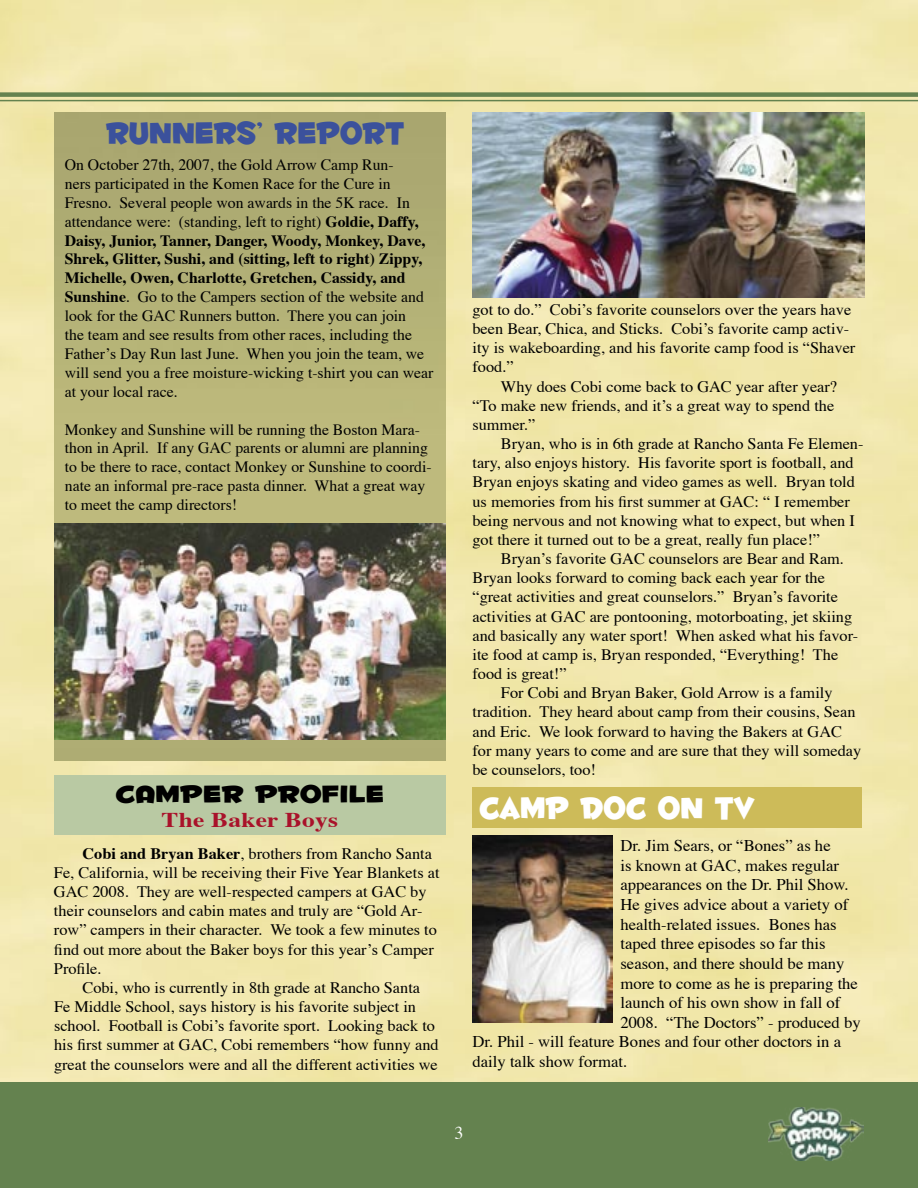
<style>
.page{position:relative;width:918px;height:1188px;background:#fff}
.page>*{position:absolute;margin:0;border:0;box-sizing:border-box;transform-origin:0 0}
.t1{font:36px "Fontdinerdotcom Huggable";color:#3b519c}
.t2{font:36px "Fontdinerdotcom Huggable";color:#fff}
.t3{font:28.5px "Fontdinerdotcom Huggable";letter-spacing:.01em;color:#000;scale:1.21 1}
.t4{font:700 21px "Times";letter-spacing:.01em;color:#a9122a;scale:1.21 1}
.t5{font:18px "Times";color:#fff}
.t6{font:16.35px "Times";color:#000}
.t7{font:15.9px/19.2px "Times";color:#000}
.t8{font:15.75px/18.9px "Times";color:#000}
.s1{font-weight:700}
</style>
<div class="page">
<img style="left:0;top:0;width:918px;height:1082px">
<div style="left:0;top:92px;width:918px;height:5px;background:#64824f"></div>
<hr style="left:0;top:100px;width:918px;height:1px;background:#64824f">
<img style="left:54px;top:112px;width:392px;height:648px">
<div style="left:54px;top:775px;width:392px;height:59px;background:#b9c9a3"></div>
<div style="left:0;top:1082px;width:918px;height:106px;background:#64824f"></div>
<img style="left:768px;top:1107px;width:96px;height:54px">
<img style="left:54px;top:524px;width:391px;height:216px">
<img style="left:472px;top:112px;width:392px;height:185px">
<div style="left:472px;top:787px;width:390px;height:41px;background:#cdbb59"></div>
<img style="left:472px;top:836px;width:141px;height:187px">
<h1 class="t1" style="left:106px;top:111px;width:300px">RUNNERS’ REPORT</h1>
<p class="t8" style="left:65px;top:154px;width:370px">On October 27th, 2007, the Gold Arrow Camp Run-<br>ners participated in the Komen Race for the Cure in Fresno. Several people won awards in the 5K race. In attendance were: (standing, left to right) <span class="s1">Goldie, Daffy, Daisy, Junior, Tanner, Danger, Woody, Monkey, Dave, Shrek, Glitter, Sushi, and (sitting, left to right) Zippy, Michelle, Owen, Charlotte, Gretchen, Cassidy, and Sunshine</span>. Go to the Campers section of the website and look for the GAC Runners button. There you can join<br>the team and see results from other races, including the Father’s Day Run last June. When you join the team, we will send you a free moisture-wicking t-shirt you can wear at your local race.</p>
<p class="t8" style="left:65px;top:418px;width:368px">Monkey and Sunshine will be running the Boston Mara&shy;thon in April. If any GAC parents or alumni are planning to be there to race, contact Monkey or Sunshine to coordi&shy;nate an informal pre-race pasta dinner. What a great way to meet the camp directors!</p>
<h2 class="t3" style="left:115px;top:776px;width:224px">CAMPER PROFILE</h2>
<h3 class="t4" style="left:161px;top:800px;width:147px">The Baker Boys</h3>
<p class="t7" style="left:54px;top:842px;width:387px;text-indent:28px"><span class="s1">Cobi and Bryan Baker</span>, brothers from Rancho Santa Fe, California, will be receiving their Five Year Blankets at GAC 2008. They are well-respected campers at GAC by their counselors and cabin mates and truly are “Gold Ar&shy;row” campers in their character. We took a few minutes to find out more about the Baker boys for this year’s Camper Profile.</p>
<p class="t7" style="left:54px;top:977px;width:386px;text-indent:28px">Cobi, who is currently in 8th grade at Rancho Santa Fe Middle School, says history is his favorite subject in school. Football is Cobi’s favorite sport. Looking back to his first summer at GAC, Cobi remembers “how funny and great the counselors were and all the different activities we</p>
<p class="t7" style="left:472px;top:299px;width:384px">got to do.” Cobi’s favorite counselors over the years have been Bear, Chica, and Sticks. Cobi’s favorite camp activ&shy;ity is wakeboarding, and his favorite camp food is “Shaver food.”</p>
<p class="t7" style="left:472px;top:375px;width:366px;text-indent:28px">Why does Cobi come back to GAC year after year? “To make new friends, and it’s a great way to spend the summer.”</p>
<p class="t7" style="left:472px;top:433px;width:392px;text-indent:28px">Bryan, who is in 6th grade at Rancho Santa Fe Elemen&shy;tary, also enjoys history. His favorite sport is football, and Bryan enjoys skating and video games as well. Bryan told us memories from his first summer at GAC: “ I remember being nervous and not knowing what to expect, but when I got there it turned out to be a great, really fun place!”</p>
<p class="t7" style="left:501px;top:548px;width:345px">Bryan’s favorite GAC counselors are Bear and Ram.</p>
<p class="t7" style="left:472px;top:567px;width:354px">Bryan looks forward to coming back each year for the</p>
<p class="t7" style="left:472px;top:586px;width:367px">“great activities and great counselors.” Bryan’s favorite</p>
<p class="t7" style="left:472px;top:605px;width:381px">activities at GAC are pontooning, motorboating, jet skiing</p>
<p class="t7" style="left:472px;top:624px;width:387px">and basically any water sport! When asked what his favor-</p>
<p class="t7" style="left:472px;top:644px;width:367px">ite food at camp is, Bryan responded, “Everything! The</p>
<p class="t7" style="left:472px;top:663px;width:96px">food is great!”</p>
<p class="t7" style="left:501px;top:682px;width:333px">For Cobi and Bryan Baker, Gold Arrow is a family</p>
<p class="t7" style="left:472px;top:701px;width:385px">tradition. They heard about camp from their cousins, Sean</p>
<p class="t7" style="left:472px;top:720px;width:371px">and Eric. We look forward to having the Bakers at GAC</p>
<p class="t7" style="left:472px;top:739px;width:390px">for many years to come and are sure that they will someday</p>
<p class="t7" style="left:472px;top:759px;width:125px">be counselors, too!</p>
<h1 class="t2" style="left:479px;top:786px;width:277px">CAMP DOC ON TV</h1>
<p class="t6" style="left:620px;top:830px;width:212px">Dr. Jim Sears, or “Bones” as he</p>
<p class="t6" style="left:620px;top:850px;width:220px">is known at GAC, makes regular</p>
<p class="t6" style="left:620px;top:870px;width:230px">appearances on the Dr. Phil Show.</p>
<p class="t6" style="left:620px;top:889px;width:229px">He gives advice about a variety of</p>
<p class="t6" style="left:620px;top:909px;width:218px">health-related issues. Bones has</p>
<p class="t6" style="left:620px;top:929px;width:207px">taped three episodes so far this</p>
<p class="t6" style="left:620px;top:948px;width:226px">season, and there should be many</p>
<p class="t6" style="left:620px;top:968px;width:239px">more to come as he is preparing the</p>
<p class="t6" style="left:620px;top:987px;width:222px">launch of his own show in fall of</p>
<p class="t6" style="left:620px;top:1007px;width:242px">2008. “The Doctors” - produced by</p>
<p class="t6" style="left:472px;top:1027px;width:370px">Dr. Phil - will feature Bones and four other doctors in a</p>
<p class="t6" style="left:472px;top:1046px;width:156px">daily talk show format.</p>
<p class="t5" style="left:454px;top:1116px;width:10px">3</p>
</div>
